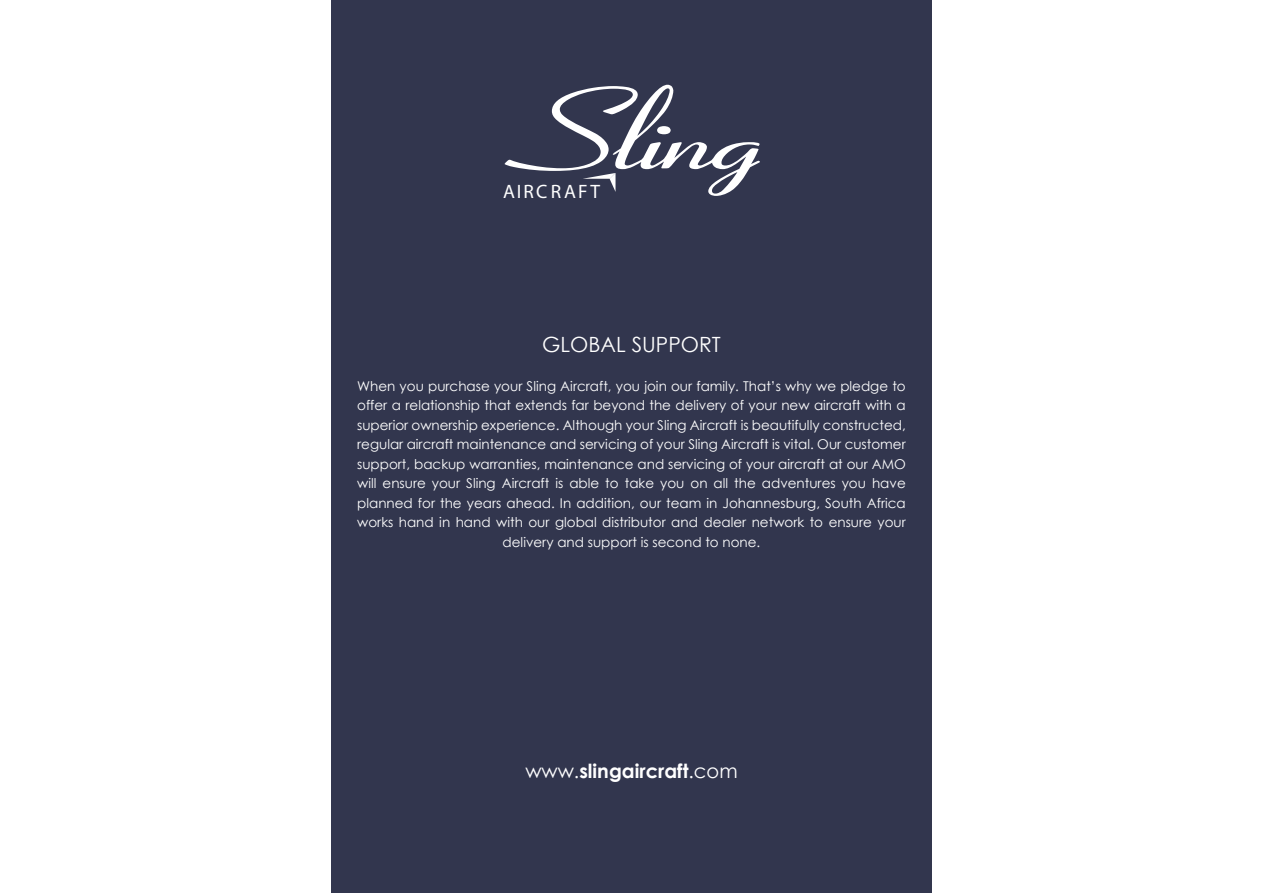
<style>
.page{position:relative;width:1263px;height:893px;background:#fff}
.page>*{position:absolute;margin:0;border:0;box-sizing:border-box;transform-origin:0 0}
.t1{font:21px "Century Gothic";color:#fff}
.t2{font:700 19.5px "Century Gothic";color:#fff}
.t3{font:19.5px "Myriad Pro";letter-spacing:.105em;color:#fff}
.t4{font:13.5px/19.5px "Century Gothic";color:#fff;text-align:center}
.s1{font-weight:400}
</style>
<div class="page">
<div style="left:331px;top:0;width:601px;height:893px;background:#32364e"></div>
<svg style="left:504px;top:85px;width:256px;height:111px"></svg>
<h2 class="t3" style="left:503px;top:179px;width:99px">AIRCRAFT</h2>
<h1 class="t1" style="left:542px;top:329px;width:180px">GLOBAL SUPPORT</h1>
<p class="t4" style="left:357px;top:376px;width:550px">When you purchase your Sling Aircraft, you join our family. That’s why we pledge to offer a relationship that extends far beyond the delivery of your new aircraft with a superior ownership experience. Although your Sling Aircraft is beautifully constructed, regular aircraft maintenance and servicing of your Sling Aircraft is vital. Our customer support, backup warranties, maintenance and servicing of your aircraft at our AMO will ensure your Sling Aircraft is able to take you on all the adventures you have planned for the years ahead. In addition, our team in Johannesburg, South Africa works hand in hand with our global distributor and dealer network to ensure your delivery and support is second to none.</p>
<h2 class="t2" style="left:525px;top:759px;width:214px"><span class="s1">www.</span>slingaircraft<span class="s1">.com</span></h2>
</div>
